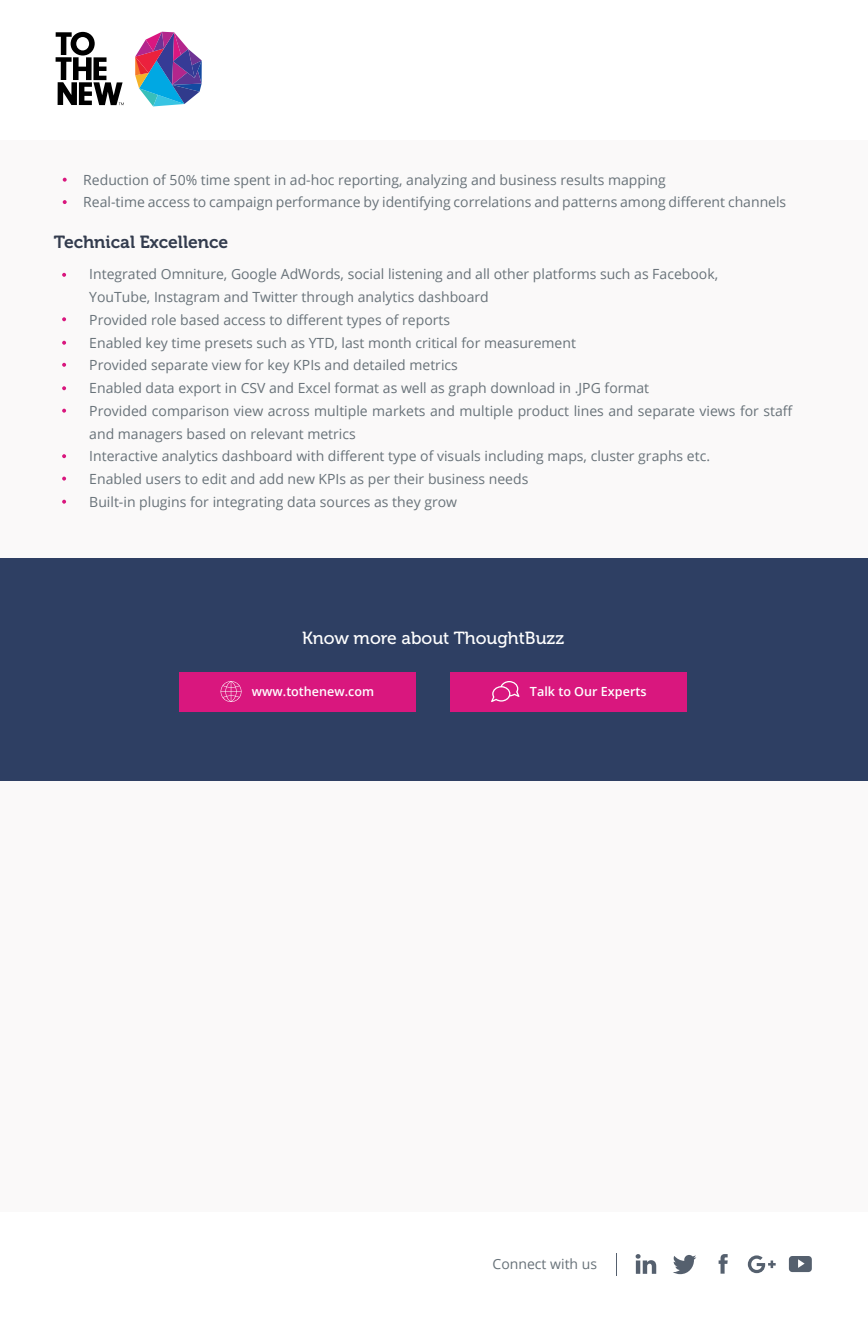
<style>
.page{position:relative;width:868px;height:1322px;background:#fff}
.page>*{position:absolute;margin:0;border:0;box-sizing:border-box;transform-origin:0 0}
.t1{font:17.5px "Museo 500";color:#fff}
.t2{font:17.5px "Museo 700";color:#333c4e}
.t3{font:14px/22.8px "Open Sans";color:#687279}
.t4{font:600 12.6px "Open Sans";color:#fff}
</style>
<div class="page">
<svg style="left:56px;top:32px;width:68px;height:73px"></svg>
<svg style="left:135px;top:32px;width:67px;height:74px"></svg>
<svg style="left:789px;top:1256px;width:23px;height:16px"></svg>
<svg style="left:748px;top:1255px;width:28px;height:18px"></svg>
<svg style="left:719px;top:1254px;width:9px;height:19px"></svg>
<svg style="left:673px;top:1255px;width:23px;height:19px"></svg>
<svg style="left:636px;top:1254px;width:20px;height:19px"></svg>
<div style="left:0;top:140px;width:868px;height:1071px;background:#faf9f9"></div>
<svg style="left:63px;top:178px;width:4px;height:4px"></svg>
<svg style="left:63px;top:200px;width:4px;height:4px"></svg>
<svg style="left:616px;top:1253px;width:1px;height:22px"></svg>
<div style="left:0;top:558px;width:868px;height:223px;background:#2e3f63"></div>
<div style="left:179px;top:672px;width:237px;height:39px;background:#d9177e"></div>
<svg style="left:221px;top:681px;width:20px;height:21px"></svg>
<div style="left:451px;top:672px;width:236px;height:39px;background:#d9177e"></div>
<svg style="left:491px;top:681px;width:29px;height:21px"></svg>
<svg style="left:62px;top:273px;width:4px;height:4px"></svg>
<svg style="left:62px;top:317px;width:4px;height:4px"></svg>
<svg style="left:62px;top:341px;width:4px;height:4px"></svg>
<svg style="left:62px;top:363px;width:4px;height:4px"></svg>
<svg style="left:62px;top:386px;width:4px;height:4px"></svg>
<svg style="left:62px;top:409px;width:4px;height:4px"></svg>
<svg style="left:62px;top:454px;width:4px;height:4px"></svg>
<svg style="left:62px;top:476px;width:4px;height:4px"></svg>
<svg style="left:62px;top:500px;width:4px;height:4px"></svg>
<p class="t3" style="left:83px;top:168px;width:705px">Reduction of 50% time spent in ad-hoc reporting, analyzing and business results mapping<br>Real-time access to campaign performance by identifying correlations and patterns among different channels</p>
<p class="t2" style="left:54px;top:233px;width:176px">Technical Excellence</p>
<p class="t3" style="left:89px;top:262px;width:705px">Integrated Omniture, Google AdWords, social listening and all other platforms such as Facebook,<br>YouTube, Instagram and Twitter through analytics dashboard<br>Provided role based access to different types of reports<br>Enabled key time presets such as YTD, last month critical for measurement<br>Provided separate view for key KPIs and detailed metrics<br>Enabled data export in CSV and Excel format as well as graph download in .JPG format<br>Provided comparison view across multiple markets and multiple product lines and separate views for staff and managers based on relevant metrics<br>Interactive analytics dashboard with different type of visuals including maps, cluster graphs etc.<br>Enabled users to edit and add new KPIs as per their business needs<br>Built-in plugins for integrating data sources as they grow</p>
<p class="t1" style="left:302px;top:628px;width:264px">Know more about ThoughtBuzz</p>
<p class="t4" style="left:252px;top:683px;width:124px">www.tothenew.com</p>
<p class="t4" style="left:530px;top:683px;width:118px">Talk to Our Experts</p>
<p class="t3" style="left:493px;top:1252px;width:106px">Connect with us</p>
</div>
